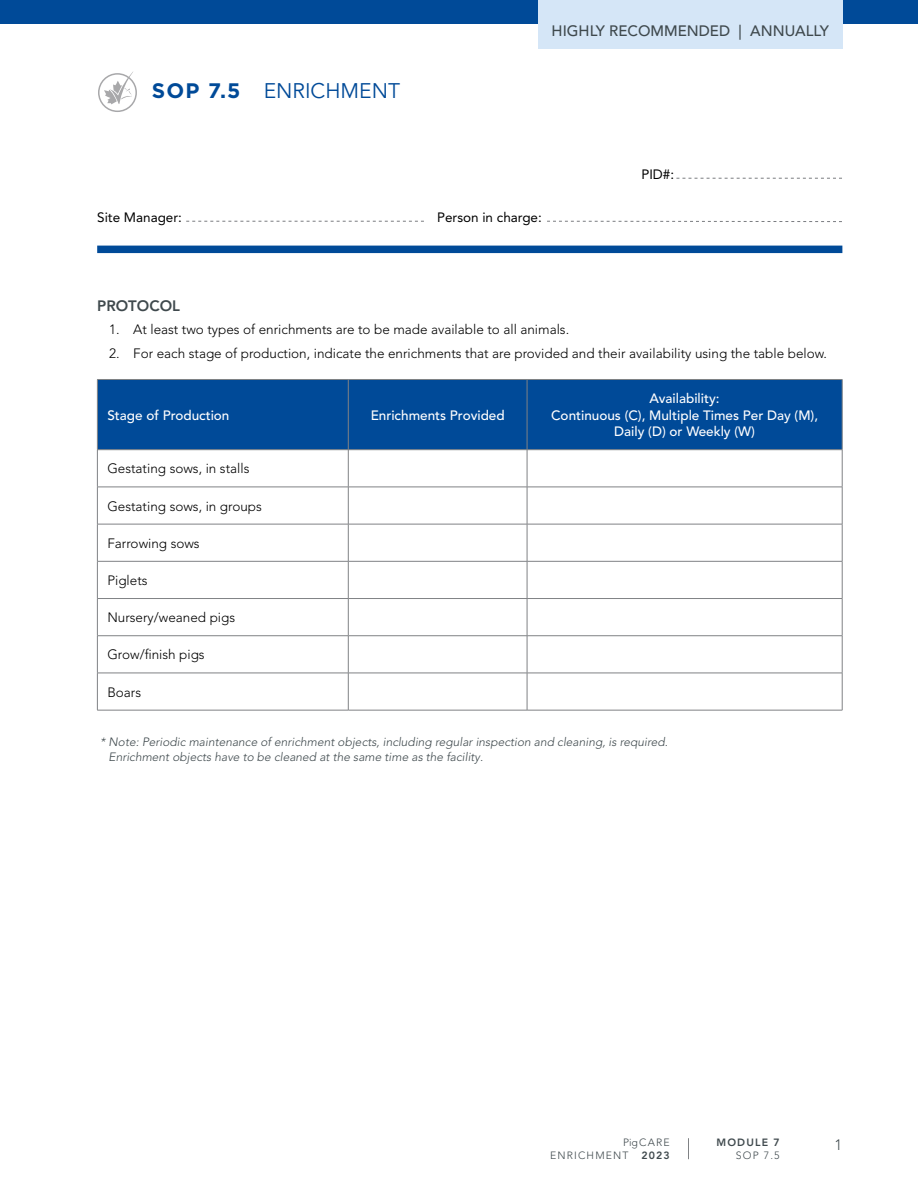
<style>
.page{position:relative;width:918px;height:1188px;background:#fff}
.page>*{position:absolute;margin:0;border:0;box-sizing:border-box;transform-origin:0 0}
.t1{font:21px "Avenir LT Pro";color:#004a98}
.t2{font:500 15px "Avenir LT Pro";color:#3f494d}
.t3{font:800 15px "Avenir LT Pro";color:#3f494d}
.t4{font:300 15px "Avenir LT Pro";color:#3f494d}
.t5{font:300 13.5px "Avenir LT Pro";color:#000}
.t6{font:500 13.5px/16.5px "Avenir LT Pro";color:#fff;text-align:center}
.t7{font:13.5px "Avenir LT Pro";color:#000}
.t8{font:italic 300 12px/15px "Avenir LT Pro";color:#3f494d}
.t9{font:300 10.5px/12.6px "Avenir LT Pro";letter-spacing:.11em;color:#3f494d;text-align:right}
.t10{font:800 10.5px "Avenir LT Pro";letter-spacing:.11em;color:#3f494d}
.s1{font-family:"Gotham";font-weight:700}
.s2{font-weight:800}
</style>
<div class="page">
<div style="left:0;top:0;width:918px;height:24px;background:#004a98"></div>
<svg style="left:688px;top:1138px;width:1px;height:21px"></svg>
<div style="left:97px;top:246px;width:745px;height:7px;background:#004a98"></div>
<svg style="left:186px;top:221px;width:238px;height:1px"></svg>
<svg style="left:547px;top:221px;width:295px;height:1px"></svg>
<svg style="left:676px;top:178px;width:166px;height:1px"></svg>
<div style="left:538px;top:0;width:304px;height:49px;background:#d5e6f7"></div>
<div style="left:98px;top:380px;width:744px;height:69px;background:#004a98"></div>
<hr style="left:842px;top:380px;width:1px;height:70px;background:#808285">
<hr style="left:348px;top:379px;width:179px;height:1px;background:#808285">
<hr style="left:97px;top:379px;width:251px;height:1px;background:#808285">
<hr style="left:97px;top:380px;width:1px;height:70px;background:#808285">
<hr style="left:348px;top:380px;width:1px;height:70px;background:#808285">
<hr style="left:527px;top:379px;width:315px;height:1px;background:#808285">
<hr style="left:527px;top:380px;width:1px;height:70px;background:#808285">
<hr style="left:842px;top:450px;width:1px;height:37px;background:#808285">
<hr style="left:842px;top:487px;width:1px;height:37px;background:#808285">
<hr style="left:842px;top:524px;width:1px;height:37px;background:#808285">
<hr style="left:842px;top:562px;width:1px;height:36px;background:#808285">
<hr style="left:842px;top:599px;width:1px;height:37px;background:#808285">
<hr style="left:842px;top:636px;width:1px;height:37px;background:#808285">
<hr style="left:842px;top:673px;width:1px;height:37px;background:#808285">
<hr style="left:97px;top:450px;width:1px;height:37px;background:#808285">
<hr style="left:97px;top:487px;width:1px;height:37px;background:#808285">
<hr style="left:97px;top:524px;width:1px;height:37px;background:#808285">
<hr style="left:97px;top:562px;width:1px;height:36px;background:#808285">
<hr style="left:97px;top:599px;width:1px;height:37px;background:#808285">
<hr style="left:97px;top:636px;width:1px;height:37px;background:#808285">
<hr style="left:97px;top:673px;width:1px;height:37px;background:#808285">
<hr style="left:97px;top:449px;width:251px;height:1px;background:#808285">
<hr style="left:348px;top:449px;width:179px;height:1px;background:#808285">
<hr style="left:527px;top:449px;width:315px;height:1px;background:#808285">
<hr style="left:97px;top:487px;width:251px;height:1px;background:#808285">
<hr style="left:348px;top:487px;width:179px;height:1px;background:#808285">
<hr style="left:527px;top:487px;width:315px;height:1px;background:#808285">
<hr style="left:97px;top:524px;width:251px;height:1px;background:#808285">
<hr style="left:348px;top:524px;width:179px;height:1px;background:#808285">
<hr style="left:527px;top:524px;width:315px;height:1px;background:#808285">
<hr style="left:97px;top:561px;width:251px;height:1px;background:#808285">
<hr style="left:348px;top:561px;width:179px;height:1px;background:#808285">
<hr style="left:527px;top:561px;width:315px;height:1px;background:#808285">
<hr style="left:97px;top:598px;width:251px;height:1px;background:#808285">
<hr style="left:348px;top:598px;width:179px;height:1px;background:#808285">
<hr style="left:527px;top:598px;width:315px;height:1px;background:#808285">
<hr style="left:97px;top:635px;width:251px;height:1px;background:#808285">
<hr style="left:348px;top:635px;width:179px;height:1px;background:#808285">
<hr style="left:527px;top:635px;width:315px;height:1px;background:#808285">
<hr style="left:97px;top:673px;width:251px;height:1px;background:#808285">
<hr style="left:348px;top:673px;width:179px;height:1px;background:#808285">
<hr style="left:527px;top:673px;width:315px;height:1px;background:#808285">
<hr style="left:97px;top:710px;width:251px;height:1px;background:#808285">
<hr style="left:348px;top:710px;width:179px;height:1px;background:#808285">
<hr style="left:527px;top:710px;width:315px;height:1px;background:#808285">
<hr style="left:348px;top:450px;width:1px;height:37px;background:#808285">
<hr style="left:527px;top:450px;width:1px;height:37px;background:#808285">
<hr style="left:348px;top:487px;width:1px;height:37px;background:#808285">
<hr style="left:527px;top:487px;width:1px;height:37px;background:#808285">
<hr style="left:348px;top:524px;width:1px;height:37px;background:#808285">
<hr style="left:527px;top:524px;width:1px;height:37px;background:#808285">
<hr style="left:348px;top:562px;width:1px;height:36px;background:#808285">
<hr style="left:527px;top:562px;width:1px;height:36px;background:#808285">
<hr style="left:348px;top:599px;width:1px;height:37px;background:#808285">
<hr style="left:527px;top:599px;width:1px;height:37px;background:#808285">
<hr style="left:348px;top:636px;width:1px;height:37px;background:#808285">
<hr style="left:527px;top:636px;width:1px;height:37px;background:#808285">
<hr style="left:348px;top:673px;width:1px;height:37px;background:#808285">
<hr style="left:527px;top:673px;width:1px;height:37px;background:#808285">
<div style="left:98px;top:73px;width:39px;height:39px;border:2px solid #a8a8aa;border-radius:50%"></div>
<svg style="left:104px;top:72px;width:33px;height:33px"></svg>
<h1 class="t1" style="left:152px;top:78px;width:250px"><span class="s1">SOP 7.5</span> ENRICHMENT</h1>
<p class="t2" style="left:552px;top:22px;width:279px">HIGHLY RECOMMENDED | ANNUALLY</p>
<p class="t7" style="left:97px;top:209px;width:86px">Site Manager:</p>
<p class="t7" style="left:437px;top:209px;width:106px">Person in charge:</p>
<p class="t7" style="left:641px;top:166px;width:34px">PID#:</p>
<p class="t3" style="left:97px;top:297px;width:84px">PROTOCOL</p>
<p class="t5" style="left:109px;top:321px;width:461px">1. At least two types of enrichments are to be made available to all animals.</p>
<p class="t5" style="left:109px;top:346px;width:719px">2. For each stage of production, indicate the enrichments that are provided and their availability using the table below.</p>
<p class="t6" style="left:107px;top:407px;width:124px">Stage of Production</p>
<p class="t6" style="left:371px;top:407px;width:136px">Enrichments Provided</p>
<p class="t5" style="left:107px;top:461px;width:144px">Gestating sows, in stalls</p>
<p class="t5" style="left:107px;top:498px;width:156px">Gestating sows, in groups</p>
<p class="t5" style="left:107px;top:535px;width:94px">Farrowing sows</p>
<p class="t5" style="left:107px;top:572px;width:42px">Piglets</p>
<p class="t5" style="left:107px;top:610px;width:129px">Nursery/weaned pigs</p>
<p class="t5" style="left:107px;top:647px;width:99px">Grow/finish pigs</p>
<p class="t5" style="left:107px;top:684px;width:35px">Boars</p>
<p class="t6" style="left:551px;top:391px;width:268px">Availability:<br>Continuous (C), Multiple Times Per Day (M),<br>Daily (D) or Weekly (W)</p>
<p class="t8" style="left:109px;top:735px;width:561px;text-indent:-8px">* Note: Periodic maintenance of enrichment objects, including regular inspection and cleaning, is required.<br>Enrichment objects have to be cleaned at the same time as the facility.</p>
<p class="t10" style="left:716px;top:1136px;width:65px">MODULE 7</p>
<p class="t9" style="left:736px;top:1149px;width:45px">SOP 7.5</p>
<p class="t9" style="left:550px;top:1136px;width:121px">PigCARE<br>ENRICHMENT <span class="s2">2023</span></p>
<p class="t4" style="left:835px;top:1136px;width:9px">1</p>
</div>
